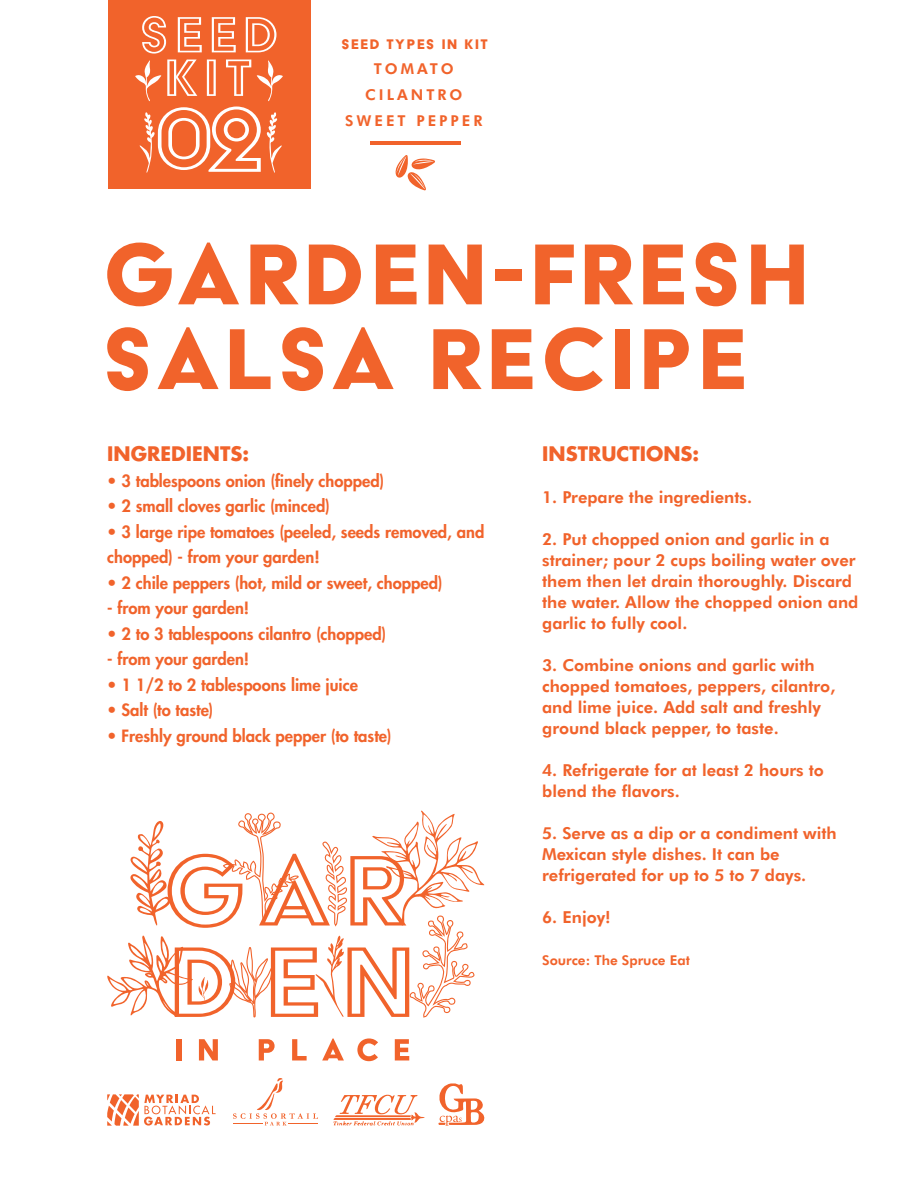
<style>
.page{position:relative;width:918px;height:1188px;background:#fff}
.page>*{position:absolute;margin:0;border:0;box-sizing:border-box;transform-origin:0 0}
.t1{font:700 19.5px "Futura Std";color:#f1632b}
.t2{font:800 16.5px/21px "Futura BT";color:#f1632b}
.t3{font:800 16.5px/25.5px "Futura Std";color:#f1632b}
.t4{font:16.05px "Acier BAT Text Solid";letter-spacing:.1em;color:#f1632b}
.t5{font:800 15px/25.8px "Futura BT";letter-spacing:.2em;color:#f1632b;text-align:center}
.t6{font:800 13.5px "Futura BT";color:#f1632b}
</style>
<div class="page">
<div style="left:108px;top:0;width:203px;height:189px;background:#f1632b"></div>
<svg style="left:142px;top:16px;width:24px;height:38px"></svg>
<svg style="left:178px;top:17px;width:24px;height:35px"></svg>
<svg style="left:212px;top:17px;width:24px;height:35px"></svg>
<svg style="left:246px;top:17px;width:30px;height:35px"></svg>
<svg style="left:167px;top:60px;width:30px;height:36px"></svg>
<svg style="left:207px;top:60px;width:9px;height:36px"></svg>
<svg style="left:226px;top:60px;width:25px;height:36px"></svg>
<svg style="left:135px;top:60px;width:26px;height:41px"></svg>
<svg style="left:257px;top:60px;width:26px;height:41px"></svg>
<svg style="left:267px;top:112px;width:15px;height:61px"></svg>
<svg style="left:140px;top:107px;width:121px;height:66px"></svg>
<svg style="left:107px;top:243px;width:65px;height:63px"></svg>
<svg style="left:178px;top:243px;width:61px;height:61px"></svg>
<svg style="left:250px;top:245px;width:49px;height:59px"></svg>
<svg style="left:309px;top:245px;width:52px;height:59px"></svg>
<svg style="left:376px;top:245px;width:41px;height:59px"></svg>
<svg style="left:429px;top:245px;width:53px;height:59px"></svg>
<div style="left:495px;top:269px;width:27px;height:11px;background:#f1632b"></div>
<svg style="left:535px;top:245px;width:39px;height:59px"></svg>
<svg style="left:585px;top:245px;width:48px;height:59px"></svg>
<svg style="left:643px;top:245px;width:41px;height:59px"></svg>
<svg style="left:696px;top:243px;width:40px;height:63px"></svg>
<svg style="left:751px;top:245px;width:53px;height:59px"></svg>
<svg style="left:107px;top:327px;width:41px;height:64px"></svg>
<svg style="left:158px;top:327px;width:61px;height:62px"></svg>
<svg style="left:230px;top:329px;width:41px;height:60px"></svg>
<svg style="left:282px;top:327px;width:41px;height:64px"></svg>
<svg style="left:333px;top:327px;width:61px;height:62px"></svg>
<svg style="left:433px;top:329px;width:49px;height:60px"></svg>
<svg style="left:492px;top:329px;width:40px;height:60px"></svg>
<svg style="left:545px;top:327px;width:58px;height:64px"></svg>
<div style="left:615px;top:329px;width:15px;height:60px;background:#f1632b"></div>
<svg style="left:644px;top:329px;width:45px;height:60px"></svg>
<svg style="left:703px;top:329px;width:41px;height:60px"></svg>
<hr style="left:370px;top:141px;width:91px;height:4px;background:#f1632b">
<svg style="left:395px;top:155px;width:40px;height:35px"></svg>
<div style="left:176px;top:1039px;width:5px;height:21px;background:#f1632b"></div>
<svg style="left:199px;top:1039px;width:19px;height:21px"></svg>
<svg style="left:259px;top:1039px;width:16px;height:21px"></svg>
<svg style="left:292px;top:1039px;width:15px;height:21px"></svg>
<svg style="left:322px;top:1038px;width:22px;height:22px"></svg>
<svg style="left:357px;top:1038px;width:21px;height:23px"></svg>
<svg style="left:395px;top:1039px;width:14px;height:21px"></svg>
<svg style="left:107px;top:811px;width:377px;height:207px"></svg>
<svg style="left:438px;top:1083px;width:47px;height:43px"></svg>
<svg style="left:333px;top:1095px;width:92px;height:31px"></svg>
<svg style="left:107px;top:1094px;width:109px;height:32px"></svg>
<svg style="left:233px;top:1078px;width:85px;height:48px"></svg>
<p class="t4" style="left:341px;top:35px;width:148px">SEED TYPES IN KIT</p>
<p class="t5" style="left:345px;top:56px;width:139px">TOMATO<br>CILANTRO<br>SWEET PEPPER</p>
<p class="t1" style="left:107px;top:441px;width:143px">INGREDIENTS:</p>
<p class="t3" style="left:107px;top:468px;width:278px">• 3 tablespoons onion (finely chopped)</p>
<p class="t3" style="left:107px;top:493px;width:224px">• 2 small cloves garlic (minced)</p>
<p class="t3" style="left:107px;top:519px;width:379px">• 3 large ripe tomatoes (peeled, seeds removed, and chopped) - from your garden!</p>
<p class="t3" style="left:107px;top:570px;width:337px">• 2 chile peppers (hot, mild or sweet, chopped)</p>
<p class="t3" style="left:107px;top:595px;width:144px">- from your garden!</p>
<p class="t3" style="left:107px;top:621px;width:280px">• 2 to 3 tablespoons cilantro (chopped)</p>
<p class="t3" style="left:107px;top:646px;width:144px">- from your garden!</p>
<p class="t3" style="left:107px;top:672px;width:252px">• 1 1/2 to 2 tablespoons lime juice</p>
<p class="t3" style="left:107px;top:697px;width:108px">• Salt (to taste)</p>
<p class="t3" style="left:107px;top:723px;width:286px">• Freshly ground black pepper (to taste)</p>
<p class="t1" style="left:542px;top:441px;width:159px">INSTRUCTIONS:</p>
<p class="t2" style="left:542px;top:487px;width:212px">1. Prepare the ingredients.</p>
<p class="t2" style="left:542px;top:529px;width:318px">2. Put chopped onion and garlic in a strainer; pour 2 cups boiling water over them then let drain thoroughly. Discard the water. Allow the chopped onion and garlic to fully cool.</p>
<p class="t2" style="left:542px;top:655px;width:295px">3. Combine onions and garlic with chopped tomatoes, peppers, cilantro, and lime juice. Add salt and freshly ground black pepper, to taste.</p>
<p class="t2" style="left:542px;top:760px;width:283px">4. Refrigerate for at least 2 hours to blend the flavors.</p>
<p class="t2" style="left:542px;top:823px;width:296px">5. Serve as a dip or a condiment with<br>Mexican style dishes. It can be refrigerated for up to 5 to 7 days.</p>
<p class="t2" style="left:542px;top:907px;width:70px">6. Enjoy!</p>
<p class="t6" style="left:542px;top:952px;width:149px">Source: The Spruce Eat</p>
</div>
